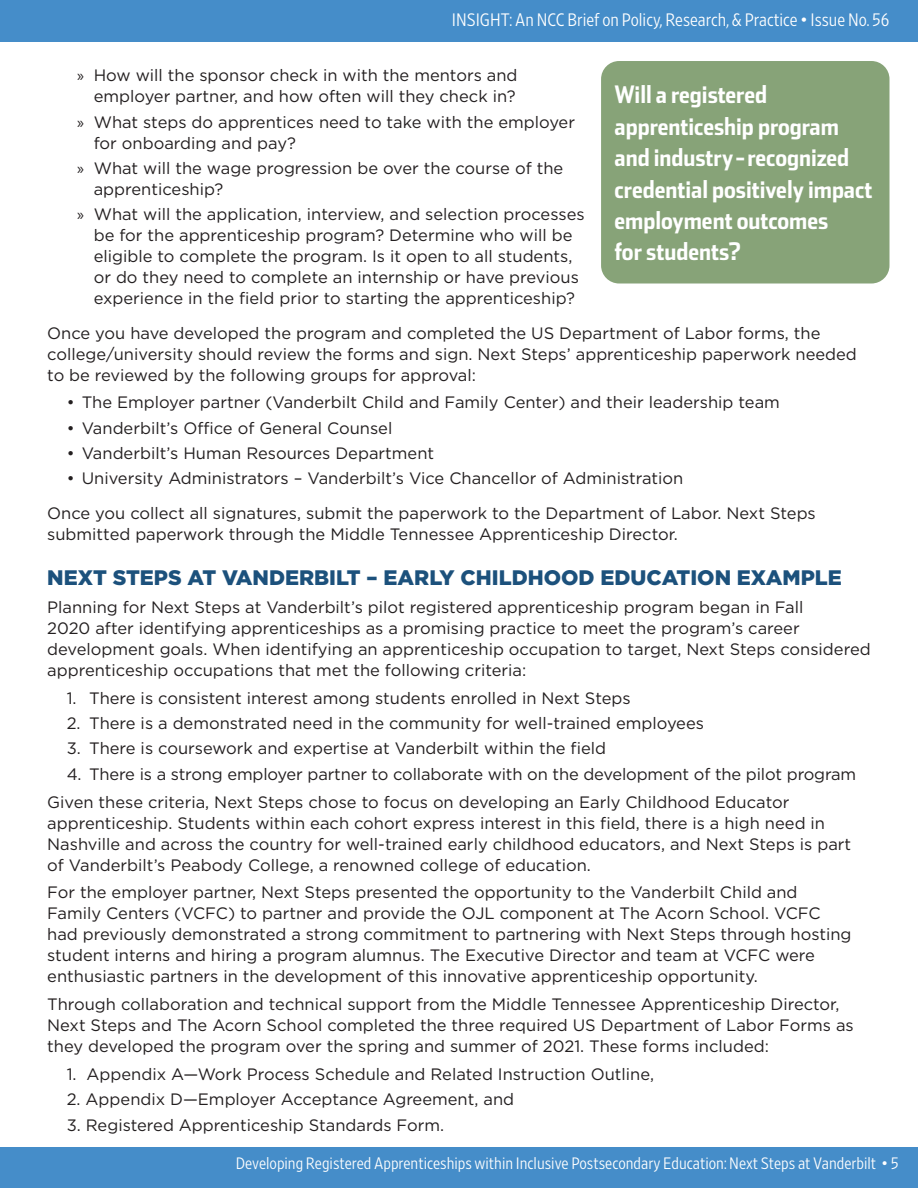
<style>
.page{position:relative;width:918px;height:1188px;background:#fff}
.page>*{position:absolute;margin:0;border:0;box-sizing:border-box;transform-origin:0 0}
.t1{font:24px/31.5px "Stainless Cond Bold Tab";color:#fff}
.t2{font:900 21px "Gotham HTF";color:#1c517c}
.t3{font:300 18px "Retina Narrow";color:#fff}
.t4{font:16.5px/21px "Gotham HTF";color:#231f20}
.t5{font:300 16.5px "Retina Narrow";color:#fff}
.s1{font-family:"Myriad Pro"}
</style>
<div class="page">
<div style="left:0;top:0;width:918px;height:41px;background:#458dc9"></div>
<div style="left:0;top:1147px;width:918px;height:41px;background:#458dc9"></div>
<div style="left:601px;top:61px;width:289px;height:223px;background:#87a378;border-radius:18px"></div>
<p class="t3" style="left:452px;top:8px;width:439px">INSIGHT: An NCC Brief on Policy, Research, &amp; Practice • Issue No. 56</p>
<p class="t4" style="left:77px;top:65px;width:442px;text-align:right"><span class="s1">»</span> How will the sponsor check in with the mentors and employer partner, and how often will they check in?</p>
<p class="t4" style="left:94px;top:111px;width:483px;text-indent:-16px"><span class="s1">»</span> What steps do apprentices need to take with the employer for onboarding and pay?</p>
<p class="t4" style="left:94px;top:157px;width:471px;text-indent:-16px"><span class="s1">»</span> What will the wage progression be over the course of the apprenticeship?</p>
<p class="t4" style="left:94px;top:204px;width:492px;text-indent:-16px"><span class="s1">»</span> What will the application, interview, and selection processes be for the apprenticeship program? Determine who will be eligible to complete the program. Is it open to all students, or do they need to complete an internship or have previous experience in the field prior to starting the apprenticeship?</p>
<p class="t4" style="left:47px;top:322px;width:811px">Once you have developed the program and completed the US Department of Labor forms, the college/university should review the forms and sign. Next Steps’ apprenticeship paperwork needed to be reviewed by the following groups for approval:</p>
<p class="t4" style="left:67px;top:392px;width:715px">• The Employer partner (Vanderbilt Child and Family Center) and their leadership team</p>
<p class="t4" style="left:67px;top:417px;width:327px">• Vanderbilt’s Office of General Counsel</p>
<p class="t4" style="left:67px;top:442px;width:369px">• Vanderbilt’s Human Resources Department</p>
<p class="t4" style="left:67px;top:468px;width:618px">• University Administrators – Vanderbilt’s Vice Chancellor of Administration</p>
<p class="t4" style="left:47px;top:502px;width:770px">Once you collect all signatures, submit the paperwork to the Department of Labor. Next Steps submitted paperwork through the Middle Tennessee Apprenticeship Director.</p>
<h2 class="t2" style="left:47px;top:566px;width:796px">NEXT STEPS AT VANDERBILT – EARLY CHILDHOOD EDUCATION EXAMPLE</h2>
<p class="t4" style="left:47px;top:596px;width:825px">Planning for Next Steps at Vanderbilt’s pilot registered apprenticeship program began in Fall<br>2020 after identifying apprenticeships as a promising practice to meet the program’s career development goals. When identifying an apprenticeship occupation to target, Next Steps considered apprenticeship occupations that met the following criteria:</p>
<p class="t4" style="left:67px;top:687px;width:565px">1. There is consistent interest among students enrolled in Next Steps</p>
<p class="t4" style="left:67px;top:713px;width:639px">2. There is a demonstrated need in the community for well-trained employees</p>
<p class="t4" style="left:67px;top:738px;width:541px">3. There is coursework and expertise at Vanderbilt within the field</p>
<p class="t4" style="left:67px;top:763px;width:791px">4. There is a strong employer partner to collaborate with on the development of the pilot program</p>
<p class="t4" style="left:47px;top:791px;width:805px">Given these criteria, Next Steps chose to focus on developing an Early Childhood Educator apprenticeship. Students within each cohort express interest in this field, there is a high need in Nashville and across the country for well-trained early childhood educators, and Next Steps is part of Vanderbilt’s Peabody College, a renowned college of education.</p>
<p class="t4" style="left:47px;top:882px;width:806px">For the employer partner, Next Steps presented the opportunity to the Vanderbilt Child and Family Centers (VCFC) to partner and provide the OJL component at The Acorn School. VCFC had previously demonstrated a strong commitment to partnering with Next Steps through hosting student interns and hiring a program alumnus. The Executive Director and team at VCFC were enthusiastic partners in the development of this innovative apprenticeship opportunity.</p>
<p class="t4" style="left:47px;top:994px;width:808px">Through collaboration and technical support from the Middle Tennessee Apprenticeship Director,<br>Next Steps and The Acorn School completed the three required US Department of Labor Forms as they developed the program over the spring and summer of 2021. These forms included:</p>
<p class="t4" style="left:67px;top:1063px;width:589px">1. Appendix A—Work Process Schedule and Related Instruction Outline,</p>
<p class="t4" style="left:67px;top:1089px;width:449px">2. Appendix D—Employer Acceptance Agreement, and</p>
<p class="t4" style="left:67px;top:1114px;width:379px">3. Registered Apprenticeship Standards Form.</p>
<p class="t1" style="left:615px;top:78px;width:259px">Will a registered apprenticeship program and industry-recognized credential positively impact employment outcomes<br>for students?</p>
<p class="t5" style="left:236px;top:1153px;width:664px">Developing Registered Apprenticeships within Inclusive Postsecondary Education: Next Steps at Vanderbilt • 5</p>
</div>
